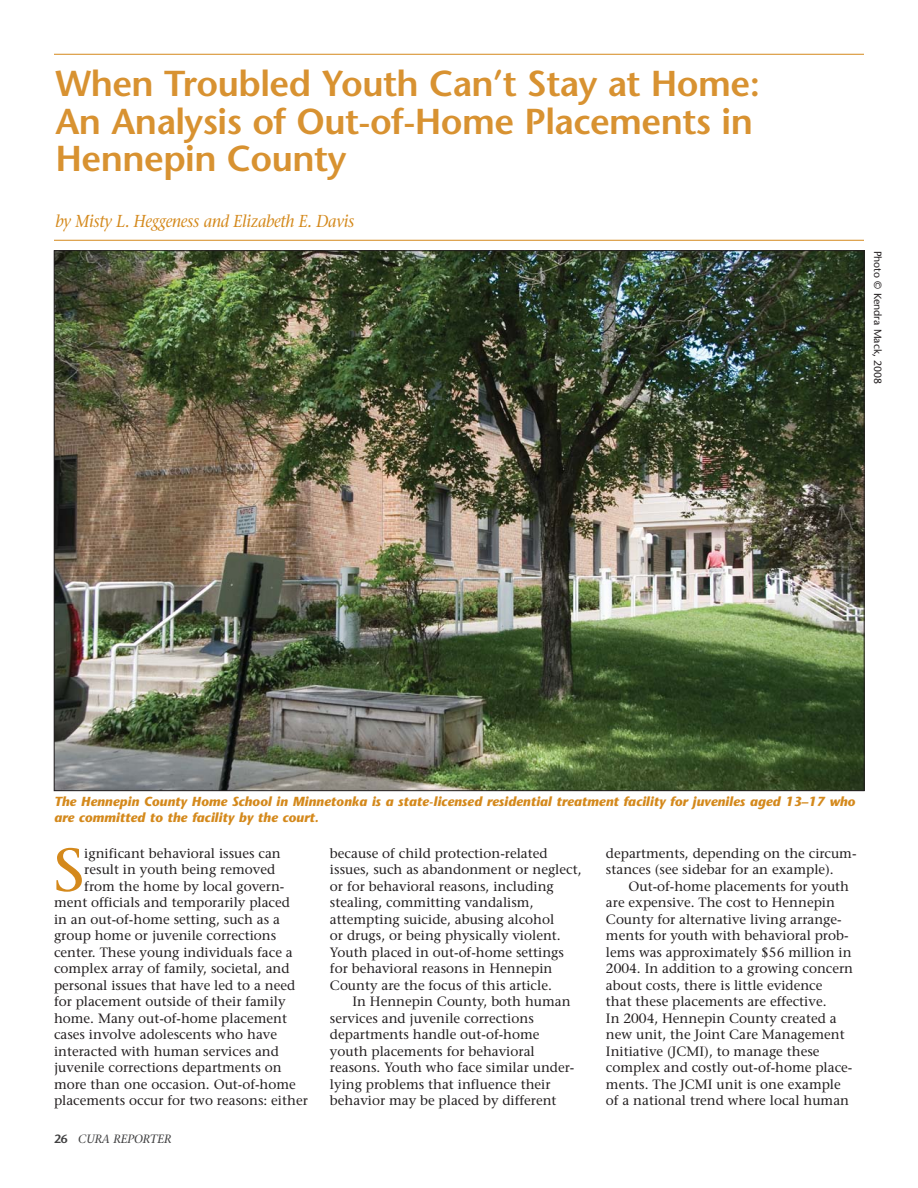
<style>
.page{position:relative;width:918px;height:1188px;background:#fff}
.page>*{position:absolute;margin:0;border:0;box-sizing:border-box;transform-origin:0 0}
.t1{font:60.6px "Stone Serif";color:#d4891c}
.t2{font:600 36px/37.5px "Stone Sans";letter-spacing:-.015em;color:#d89231}
.t3{font:italic 17.25px "Stone Serif";letter-spacing:-.015em;color:#d4891c;scale:.9 1}
.t4{font:13.5px/16.5px "Stone Serif";color:#231f20}
.t5{font:italic 700 13.2px/15.8px "Stone Sans";color:#d4891c}
.t6{font:italic 12px "Stone Serif";letter-spacing:-.015em;color:#404041}
.t7{font:10.5px "Stone Sans";color:#231f20}
.s1{font-family:"Stone Sans";font-weight:600;font-style:normal}
</style>
<div class="page">
<hr style="left:54px;top:54px;width:810px;height:1px;background:#d4891c">
<hr style="left:54px;top:240px;width:810px;height:1px;background:#d4891c">
<img style="left:56px;top:252px;width:806px;height:537px">
<h2 class="t2" style="left:56px;top:69px;width:706px">When Troubled Youth Can’t Stay at Home:<br>An Analysis of Out-of-Home Placements in<br>Hennepin County</h2>
<p class="t3" style="left:56px;top:214px;width:334px">by Misty L. Heggeness and Elizabeth E. Davis</p>
<p class="t7" style="left:882px;top:250px;width:135px;rotate:90deg">Photo © Kendra Mack, 2008</p>
<p class="t5" style="left:54px;top:795px;width:803px">The Hennepin County Home School in Minnetonka is a state-licensed residential treatment facility for juveniles aged 13–17 who are committed to the facility by the court.</p>
<h1 class="t1" style="left:54px;top:846px;width:32px">S</h1>
<p class="t4" style="left:84px;top:846px;width:198px">ignificant behavioral issues can</p>
<p class="t4" style="left:84px;top:863px;width:192px">result in youth being removed</p>
<p class="t4" style="left:84px;top:879px;width:202px">from the home by local govern-</p>
<p class="t4" style="left:54px;top:896px;width:237px">ment officials and temporarily placed</p>
<p class="t4" style="left:54px;top:912px;width:228px">in an out-of-home setting, such as a</p>
<p class="t4" style="left:54px;top:929px;width:224px">group home or juvenile corrections</p>
<p class="t4" style="left:54px;top:945px;width:240px">center. These young individuals face a</p>
<p class="t4" style="left:54px;top:962px;width:237px">complex array of family, societal, and</p>
<p class="t4" style="left:54px;top:978px;width:243px">personal issues that have led to a need</p>
<p class="t4" style="left:54px;top:995px;width:233px">for placement outside of their family</p>
<p class="t4" style="left:54px;top:1011px;width:235px">home. Many out-of-home placement</p>
<p class="t4" style="left:54px;top:1028px;width:225px">cases involve adolescents who have</p>
<p class="t4" style="left:54px;top:1044px;width:227px">interacted with human services and</p>
<p class="t4" style="left:54px;top:1061px;width:229px">juvenile corrections departments on</p>
<p class="t4" style="left:54px;top:1077px;width:243px">more than one occasion. Out-of-home</p>
<p class="t4" style="left:54px;top:1094px;width:255px">placements occur for two reasons: either</p>
<p class="t6" style="left:54px;top:1134px;width:119px"><span class="s1">26</span> CURA REPORTER</p>
<p class="t4" style="left:330px;top:846px;width:253px">because of child protection-related issues, such as abandonment or neglect, or for behavioral reasons, including stealing, committing vandalism, attempting suicide, abusing alcohol<br>or drugs, or being physically violent.<br>Youth placed in out-of-home settings for behavioral reasons in Hennepin County are the focus of this article.</p>
<p class="t4" style="left:330px;top:995px;width:246px;text-indent:23px">In Hennepin County, both human services and juvenile corrections departments handle out-of-home youth placements for behavioral reasons. Youth who face similar under&shy;lying problems that influence their behavior may be placed by different</p>
<p class="t4" style="left:606px;top:846px;width:252px">departments, depending on the circum&shy;stances (see sidebar for an example).</p>
<p class="t4" style="left:606px;top:879px;width:249px;text-indent:23px">Out-of-home placements for youth are expensive. The cost to Hennepin County for alternative living arrange&shy;ments for youth with behavioral prob&shy;lems was approximately $56 million in 2004. In addition to a growing concern about costs, there is little evidence<br>that these placements are effective.<br>In 2004, Hennepin County created a new unit, the Joint Care Management Initiative (JCMI), to manage these complex and costly out-of-home place&shy;ments. The JCMI unit is one example of a national trend where local human</p>
</div>
